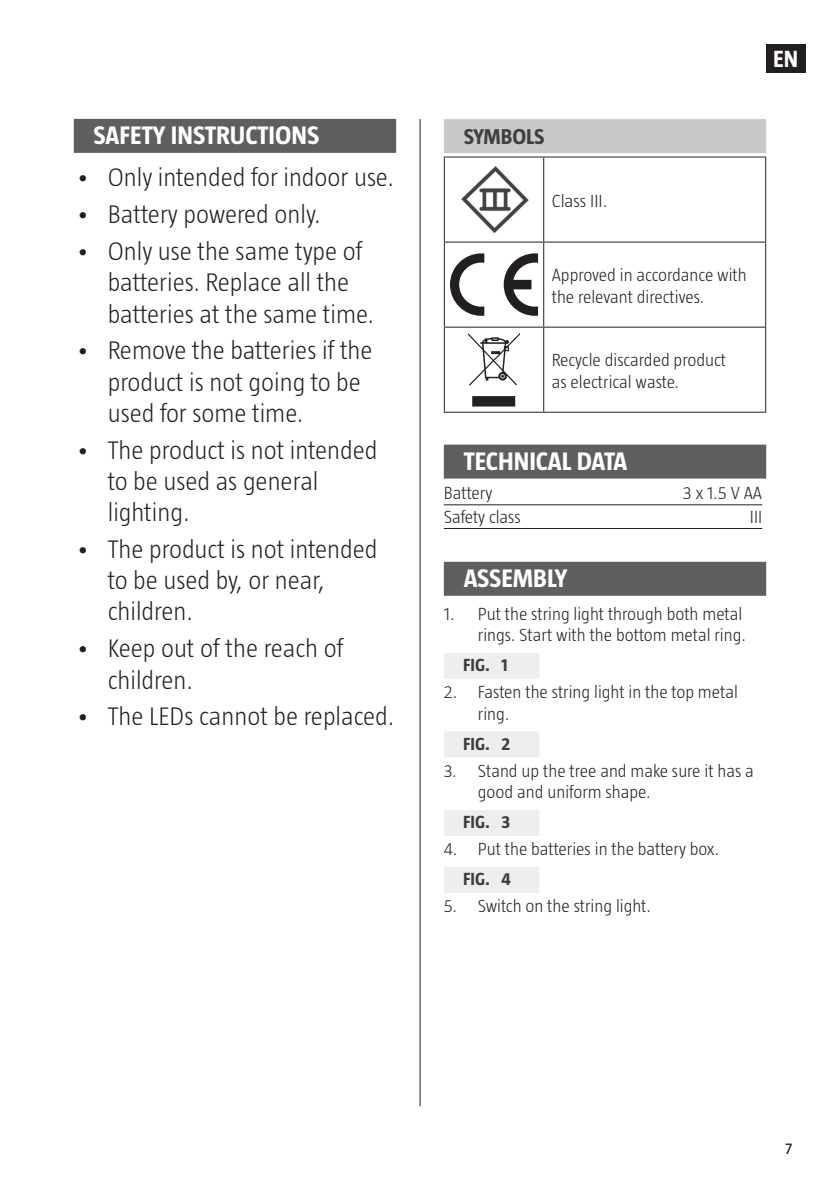
<style>
.page{position:relative;width:840px;height:1191px;background:#fff}
.page>*{position:absolute;margin:0;border:0;box-sizing:border-box;transform-origin:0 0}
.t1{font:300 26px/31.2px "Taz";color:#231f20}
.t2{font:700 26px "Taz";color:#fff}
.t3{font:700 24px "Taz";color:#fff}
.t4{font:700 22px "Taz";letter-spacing:-.005em;color:#3e3e3f}
.t5{font:300 18px/21.6px "Taz";color:#231f20}
.t6{font:700 18px "Taz";color:#3e3e3f}
.t7{font:16px "Taz";color:#231f20}
</style>
<div class="page">
<div style="left:765px;top:44px;width:39px;height:29px;background:#231f20"></div>
<hr style="left:419px;top:119px;width:1px;height:987px;background:#231f20">
<div style="left:443px;top:119px;width:322px;height:34px;background:#c7c8ca"></div>
<div style="left:443px;top:444px;width:322px;height:34px;background:#5f5f62"></div>
<hr style="left:443px;top:504px;width:318px;height:1px;background:#231f20">
<hr style="left:443px;top:528px;width:318px;height:1px;background:#231f20">
<div style="left:443px;top:562px;width:322px;height:34px;background:#5f5f62"></div>
<div style="left:443px;top:653px;width:96px;height:26px;background:#eeeeef"></div>
<div style="left:443px;top:731px;width:96px;height:26px;background:#eeeeef"></div>
<div style="left:443px;top:810px;width:96px;height:26px;background:#eeeeef"></div>
<div style="left:443px;top:867px;width:96px;height:26px;background:#eeeeef"></div>
<hr style="left:443px;top:156px;width:100px;height:1px;background:#231f20">
<hr style="left:543px;top:156px;width:222px;height:1px;background:#231f20">
<hr style="left:443px;top:157px;width:1px;height:84px;background:#231f20">
<hr style="left:543px;top:157px;width:1px;height:84px;background:#231f20">
<hr style="left:764px;top:157px;width:1px;height:84px;background:#231f20">
<hr style="left:443px;top:241px;width:100px;height:1px;background:#231f20">
<hr style="left:443px;top:242px;width:1px;height:85px;background:#231f20">
<hr style="left:543px;top:241px;width:222px;height:1px;background:#231f20">
<hr style="left:543px;top:242px;width:1px;height:85px;background:#231f20">
<hr style="left:764px;top:242px;width:1px;height:85px;background:#231f20">
<hr style="left:443px;top:327px;width:100px;height:1px;background:#231f20">
<hr style="left:443px;top:328px;width:1px;height:84px;background:#231f20">
<hr style="left:543px;top:327px;width:222px;height:1px;background:#231f20">
<hr style="left:543px;top:328px;width:1px;height:84px;background:#231f20">
<hr style="left:764px;top:328px;width:1px;height:84px;background:#231f20">
<hr style="left:443px;top:412px;width:100px;height:1px;background:#231f20">
<hr style="left:543px;top:412px;width:222px;height:1px;background:#231f20">
<img style="left:461px;top:166px;width:68px;height:68px">
<svg style="left:450px;top:253px;width:34px;height:63px"></svg>
<svg style="left:503px;top:253px;width:34px;height:63px"></svg>
<svg style="left:468px;top:333px;width:51px;height:73px"></svg>
<div style="left:74px;top:119px;width:322px;height:34px;background:#5f5f62"></div>
<h1 class="t2" style="left:94px;top:120px;width:227px">SAFETY INSTRUCTIONS</h1>
<h1 class="t1" style="left:76px;top:162px;width:319px">• Only intended for indoor use.</h1>
<h1 class="t1" style="left:76px;top:198px;width:246px">• Battery powered only.</h1>
<h1 class="t1" style="left:108px;top:235px;width:268px;text-indent:-32px">• Only use the same type of batteries. Replace all the batteries at the same time.</h1>
<h1 class="t1" style="left:108px;top:335px;width:266px;text-indent:-32px">• Remove the batteries if the product is not going to be used for some time.</h1>
<h1 class="t1" style="left:108px;top:434px;width:271px;text-indent:-32px">• The product is not intended to be used as general lighting.</h1>
<h1 class="t1" style="left:108px;top:533px;width:271px;text-indent:-32px">• The product is not intended to be used by, or near, children.</h1>
<h1 class="t1" style="left:108px;top:632px;width:237px;text-indent:-32px">• Keep out of the reach of children.</h1>
<h1 class="t1" style="left:76px;top:700px;width:320px">• The LEDs cannot be replaced.</h1>
<p class="t4" style="left:463px;top:124px;width:82px">SYMBOLS</p>
<p class="t5" style="left:551px;top:190px;width:57px">Class III.</p>
<p class="t5" style="left:551px;top:264px;width:196px">Approved in accordance with the relevant directives.</p>
<p class="t5" style="left:551px;top:349px;width:176px">Recycle discarded product as electrical waste.</p>
<h2 class="t3" style="left:772px;top:45px;width:26px">EN</h2>
<h1 class="t2" style="left:463px;top:446px;width:165px">TECHNICAL DATA</h1>
<p class="t5" style="left:443px;top:482px;width:50px">Battery</p>
<p class="t5" style="left:682px;top:482px;width:81px">3 x 1.5 V AA</p>
<p class="t5" style="left:443px;top:505px;width:78px">Safety class</p>
<p class="t5" style="left:749px;top:505px;width:14px">III</p>
<h1 class="t2" style="left:463px;top:563px;width:105px">ASSEMBLY</h1>
<p class="t5" style="left:443px;top:602px;width:303px;text-align:right">1. Put the string light through both metal rings. Start with the bottom metal ring.</p>
<p class="t6" style="left:463px;top:655px;width:46px">FIG. 1</p>
<p class="t5" style="left:477px;top:681px;width:261px;text-indent:-34px">2. Fasten the string light in the top metal ring.</p>
<p class="t6" style="left:463px;top:733px;width:49px">FIG. 2</p>
<p class="t5" style="left:477px;top:759px;width:277px;text-indent:-34px">3. Stand up the tree and make sure it has a good and uniform shape.</p>
<p class="t6" style="left:463px;top:812px;width:49px">FIG. 3</p>
<p class="t5" style="left:443px;top:838px;width:276px">4. Put the batteries in the battery box.</p>
<p class="t6" style="left:463px;top:869px;width:49px">FIG. 4</p>
<p class="t5" style="left:443px;top:895px;width:209px">5. Switch on the string light.</p>
<p class="t7" style="left:784px;top:1139px;width:9px">7</p>
</div>
